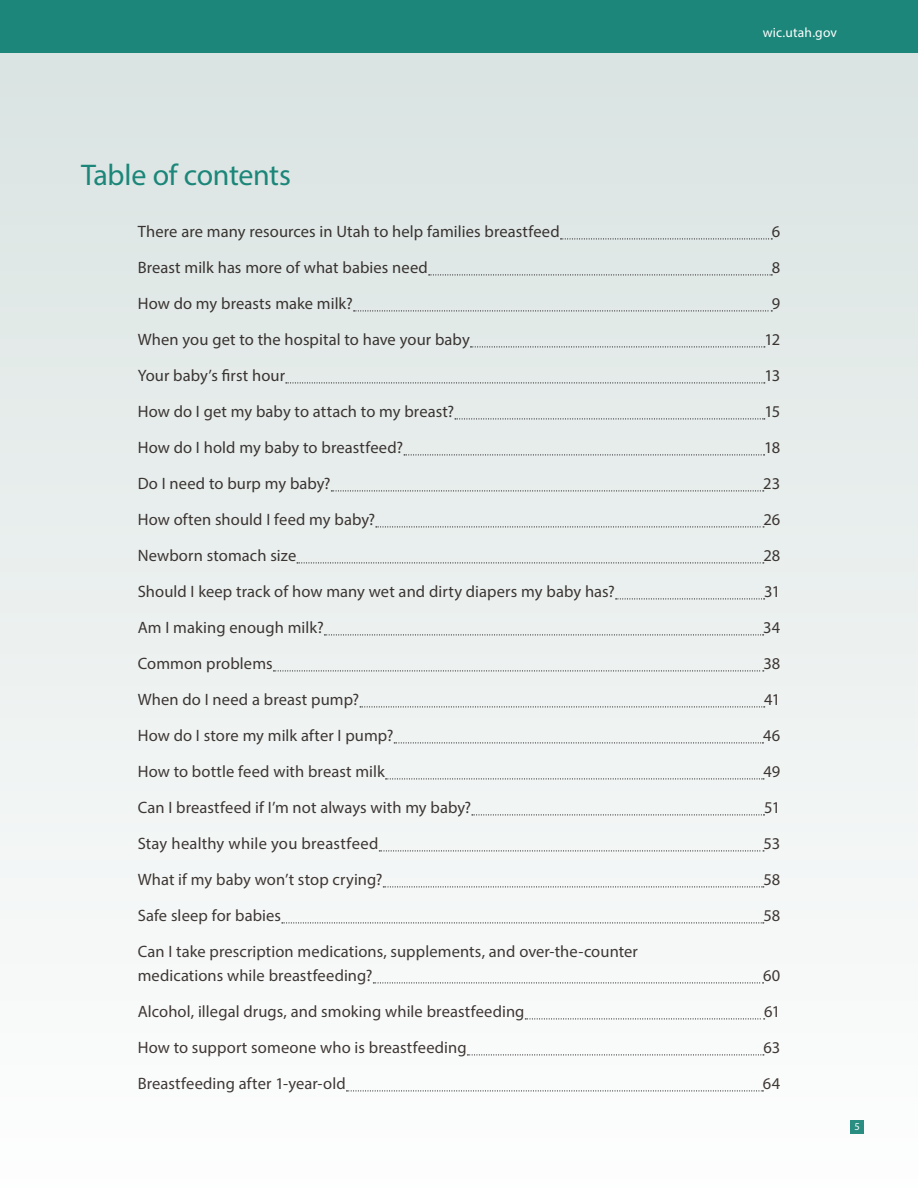
<style>
.page{position:relative;width:918px;height:1188px;background:#fff}
.page>*{position:absolute;margin:0;border:0;box-sizing:border-box;transform-origin:0 0}
.t1{font:30px "Myriad Pro";letter-spacing:-.01em;color:#1b8679}
.t2{font:16.5px/24px "Myriad Pro";letter-spacing:.005em;color:#413a37}
.t3{font:13.5px "Myriad Pro";letter-spacing:.015em;color:#fff}
.t4{font:10.5px "Myriad Pro";color:#fff}
</style>
<div class="page">
<div style="left:0;top:0;width:918px;height:53px;background:#1b8679"></div>
<div style="left:0;top:53px;width:918px;height:1135px;background:linear-gradient(to bottom,#d9e3e1,#fcfdfd)"></div>
<svg style="left:561px;top:238px;width:211px;height:1px"></svg>
<svg style="left:429px;top:274px;width:343px;height:1px"></svg>
<svg style="left:354px;top:310px;width:418px;height:1px"></svg>
<svg style="left:471px;top:346px;width:294px;height:1px"></svg>
<svg style="left:286px;top:382px;width:479px;height:1px"></svg>
<svg style="left:455px;top:418px;width:310px;height:1px"></svg>
<svg style="left:404px;top:454px;width:361px;height:1px"></svg>
<svg style="left:331px;top:490px;width:433px;height:1px"></svg>
<svg style="left:376px;top:526px;width:388px;height:1px"></svg>
<svg style="left:297px;top:562px;width:467px;height:1px"></svg>
<svg style="left:616px;top:598px;width:149px;height:1px"></svg>
<svg style="left:324px;top:634px;width:440px;height:1px"></svg>
<svg style="left:273px;top:670px;width:491px;height:1px"></svg>
<svg style="left:360px;top:706px;width:405px;height:1px"></svg>
<svg style="left:394px;top:742px;width:369px;height:1px"></svg>
<svg style="left:386px;top:778px;width:378px;height:1px"></svg>
<svg style="left:472px;top:814px;width:292px;height:1px"></svg>
<svg style="left:379px;top:850px;width:385px;height:1px"></svg>
<svg style="left:383px;top:886px;width:381px;height:1px"></svg>
<svg style="left:282px;top:922px;width:482px;height:1px"></svg>
<svg style="left:373px;top:982px;width:391px;height:1px"></svg>
<svg style="left:525px;top:1018px;width:240px;height:1px"></svg>
<svg style="left:467px;top:1054px;width:297px;height:1px"></svg>
<svg style="left:346px;top:1090px;width:417px;height:1px"></svg>
<p class="t3" style="left:763px;top:24px;width:76px">wic.utah.gov</p>
<p class="t1" style="left:81px;top:156px;width:212px">Table of contents</p>
<p class="t2" style="left:138px;top:219px;width:424px">There are many resources in Utah to help families breastfeed</p>
<p class="t2" style="left:772px;top:219px;width:10px">6</p>
<p class="t2" style="left:138px;top:255px;width:292px">Breast milk has more of what babies need</p>
<p class="t2" style="left:772px;top:255px;width:10px">8</p>
<p class="t2" style="left:138px;top:291px;width:217px">How do my breasts make milk?</p>
<p class="t2" style="left:772px;top:291px;width:10px">9</p>
<p class="t2" style="left:138px;top:327px;width:334px">When you get to the hospital to have your baby</p>
<p class="t2" style="left:764px;top:327px;width:17px">12</p>
<p class="t2" style="left:138px;top:363px;width:149px">Your baby’s first hour</p>
<p class="t2" style="left:764px;top:363px;width:17px">13</p>
<p class="t2" style="left:138px;top:399px;width:318px">How do I get my baby to attach to my breast?</p>
<p class="t2" style="left:764px;top:399px;width:17px">15</p>
<p class="t2" style="left:138px;top:435px;width:267px">How do I hold my baby to breastfeed?</p>
<p class="t2" style="left:764px;top:435px;width:18px">18</p>
<p class="t2" style="left:138px;top:471px;width:194px">Do I need to burp my baby?</p>
<p class="t2" style="left:763px;top:471px;width:18px">23</p>
<p class="t2" style="left:138px;top:507px;width:239px">How often should I feed my baby?</p>
<p class="t2" style="left:764px;top:507px;width:18px">26</p>
<p class="t2" style="left:138px;top:543px;width:160px">Newborn stomach size</p>
<p class="t2" style="left:763px;top:543px;width:18px">28</p>
<p class="t2" style="left:138px;top:579px;width:479px">Should I keep track of how many wet and dirty diapers my baby has?</p>
<p class="t2" style="left:764px;top:579px;width:18px">31</p>
<p class="t2" style="left:138px;top:615px;width:188px">Am I making enough milk?</p>
<p class="t2" style="left:763px;top:615px;width:19px">34</p>
<p class="t2" style="left:138px;top:651px;width:136px">Common problems</p>
<p class="t2" style="left:763px;top:651px;width:18px">38</p>
<p class="t2" style="left:138px;top:687px;width:223px">When do I need a breast pump?</p>
<p class="t2" style="left:764px;top:687px;width:17px">41</p>
<p class="t2" style="left:138px;top:723px;width:257px">How do I store my milk after I pump?</p>
<p class="t2" style="left:763px;top:723px;width:19px">46</p>
<p class="t2" style="left:138px;top:759px;width:249px">How to bottle feed with breast milk</p>
<p class="t2" style="left:764px;top:759px;width:18px">49</p>
<p class="t2" style="left:138px;top:795px;width:335px">Can I breastfeed if I’m not always with my baby?</p>
<p class="t2" style="left:764px;top:795px;width:18px">51</p>
<p class="t2" style="left:138px;top:831px;width:242px">Stay healthy while you breastfeed</p>
<p class="t2" style="left:764px;top:831px;width:18px">53</p>
<p class="t2" style="left:138px;top:867px;width:246px">What if my baby won’t stop crying?</p>
<p class="t2" style="left:763px;top:867px;width:18px">58</p>
<p class="t2" style="left:138px;top:903px;width:145px">Safe sleep for babies</p>
<p class="t2" style="left:763px;top:903px;width:18px">58</p>
<p class="t2" style="left:138px;top:939px;width:502px">Can I take prescription medications, supplements, and over-the-counter medications while breastfeeding?</p>
<p class="t2" style="left:763px;top:963px;width:19px">60</p>
<p class="t2" style="left:138px;top:999px;width:388px">Alcohol, illegal drugs, and smoking while breastfeeding</p>
<p class="t2" style="left:764px;top:999px;width:18px">61</p>
<p class="t2" style="left:138px;top:1035px;width:330px">How to support someone who is breastfeeding</p>
<p class="t2" style="left:764px;top:1035px;width:18px">63</p>
<p class="t2" style="left:138px;top:1071px;width:210px">Breastfeeding after 1-year-old</p>
<p class="t2" style="left:763px;top:1071px;width:19px">64</p>
<p class="t4" style="left:855px;top:1120px;width:7px">5</p>
</div>
